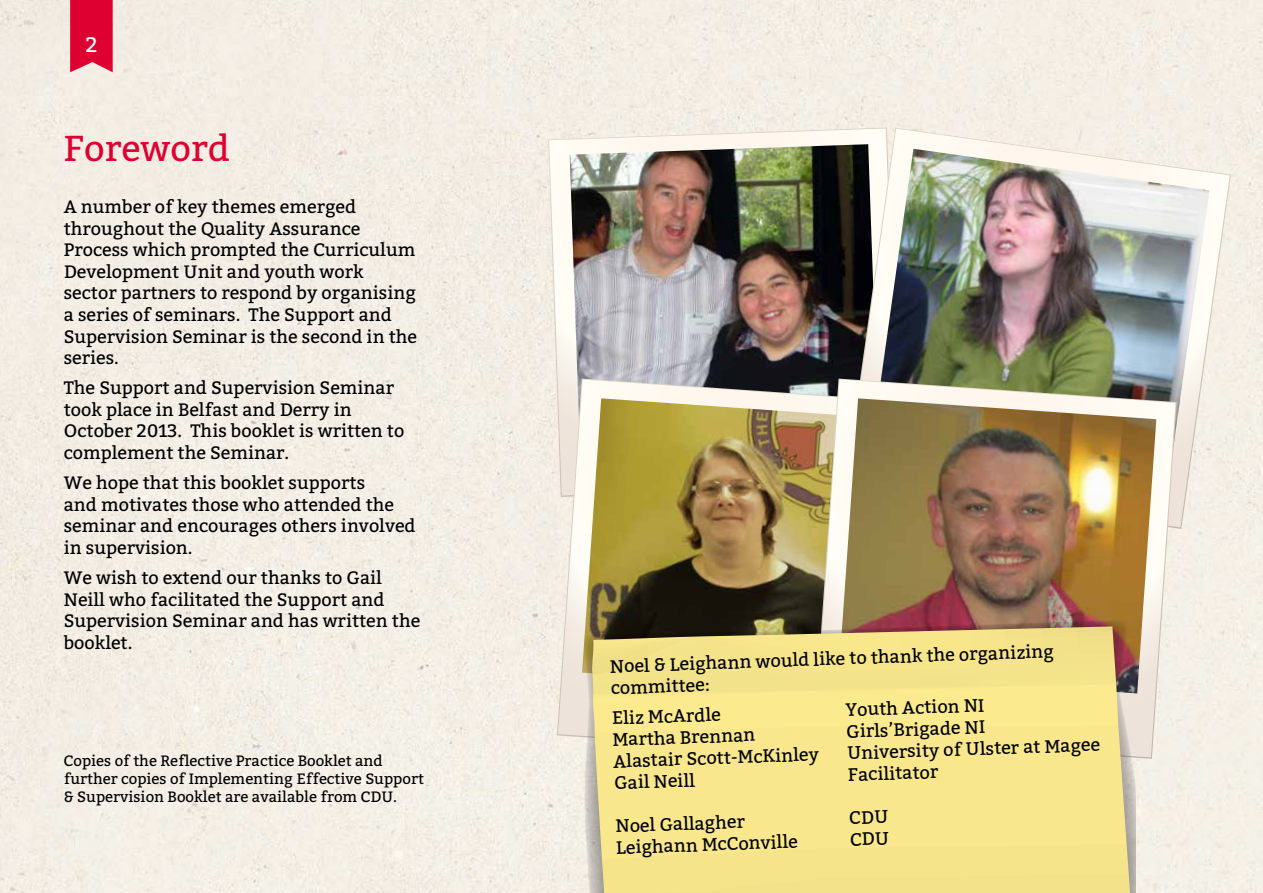
<style>
.page{position:relative;width:1263px;height:893px;background:#f4eee5}
.page>*{position:absolute;margin:0;border:0;box-sizing:border-box;transform-origin:0 0}
.t1{font:36px "Bitter";color:#dd0031}
.t2{font:21px "Bitter";color:#fff}
.t3{font:18px/21.6px "Bitter";color:#000}
.t4{font:15px/18px "Bitter";color:#000}
</style>
<div class="page">
<svg style="left:70px;top:0;width:43px;height:72px;background:#de123e"></svg>
<svg style="left:549px;top:128px;width:297px;height:368px"></svg>
<img style="left:570px;top:144px;width:276px;height:235px">
<svg style="left:558px;top:379px;width:256px;height:378px"></svg>
<img style="left:582px;top:398px;width:232px;height:221px">
<svg style="left:847px;top:129px;width:383px;height:398px"></svg>
<img style="left:875px;top:149px;width:334px;height:314px">
<svg style="left:815px;top:379px;width:360px;height:378px"></svg>
<img style="left:839px;top:398px;width:317px;height:295px">
<img style="left:582px;top:619px;width:554px;height:274px">
<div style="left:592px;top:626px;width:538px;height:267px;background:#f8e78c"></div>
<svg style="left:850px;top:810px;width:38px;height:14px"></svg>
<svg style="left:851px;top:832px;width:37px;height:14px"></svg>
<p class="t2" style="left:85px;top:33px;width:13px">2</p>
<h1 class="t1" style="left:64px;top:128px;width:168px">Foreword</h1>
<p class="t3" style="left:64px;top:196px;width:355px">A number of key themes emerged throughout the Quality Assurance<br>Process which prompted the Curriculum<br>Development Unit and youth work sector partners to respond by organising a series of seminars. The Support and<br>Supervision Seminar is the second in the series.</p>
<p class="t3" style="left:64px;top:377px;width:342px">The Support and Supervision Seminar took place in Belfast and Derry in October 2013. This booklet is written to complement the Seminar.</p>
<p class="t3" style="left:64px;top:472px;width:353px">We hope that this booklet supports<br>and motivates those who attended the seminar and encourages others involved in supervision.</p>
<p class="t3" style="left:64px;top:567px;width:358px">We wish to extend our thanks to Gail<br>Neill who facilitated the Support and<br>Supervision Seminar and has written the booklet.</p>
<p class="t4" style="left:64px;top:752px;width:362px">Copies of the Reflective Practice Booklet and further copies of Implementing Effective Support &amp; Supervision Booklet are available from CDU.</p>
<p class="t3" style="left:610px;top:656px;width:445px;rotate:-2deg">Noel &amp; Leighann would like to thank the organizing committee:</p>
<p class="t3" style="left:611px;top:708px;width:110px;rotate:-2deg">Eliz McArdle</p>
<p class="t3" style="left:845px;top:699px;width:140px;rotate:-2deg">Youth Action NI</p>
<p class="t3" style="left:612px;top:729px;width:144px;rotate:-2deg">Martha Brennan</p>
<p class="t3" style="left:846px;top:721px;width:140px;rotate:-2deg">Girls’Brigade NI</p>
<p class="t3" style="left:613px;top:751px;width:207px;rotate:-2deg">Alastair Scott-McKinley</p>
<p class="t3" style="left:847px;top:743px;width:255px;rotate:-2deg">University of Ulster at Magee</p>
<p class="t3" style="left:614px;top:772px;width:82px;rotate:-2deg">Gail Neill</p>
<p class="t3" style="left:847px;top:764px;width:92px;rotate:-2deg">Facilitator</p>
<p class="t3" style="left:615px;top:815px;width:131px;rotate:-2deg">Noel Gallagher</p>
<p class="t3" style="left:616px;top:837px;width:183px;rotate:-2deg">Leighann McConville</p>
</div>
